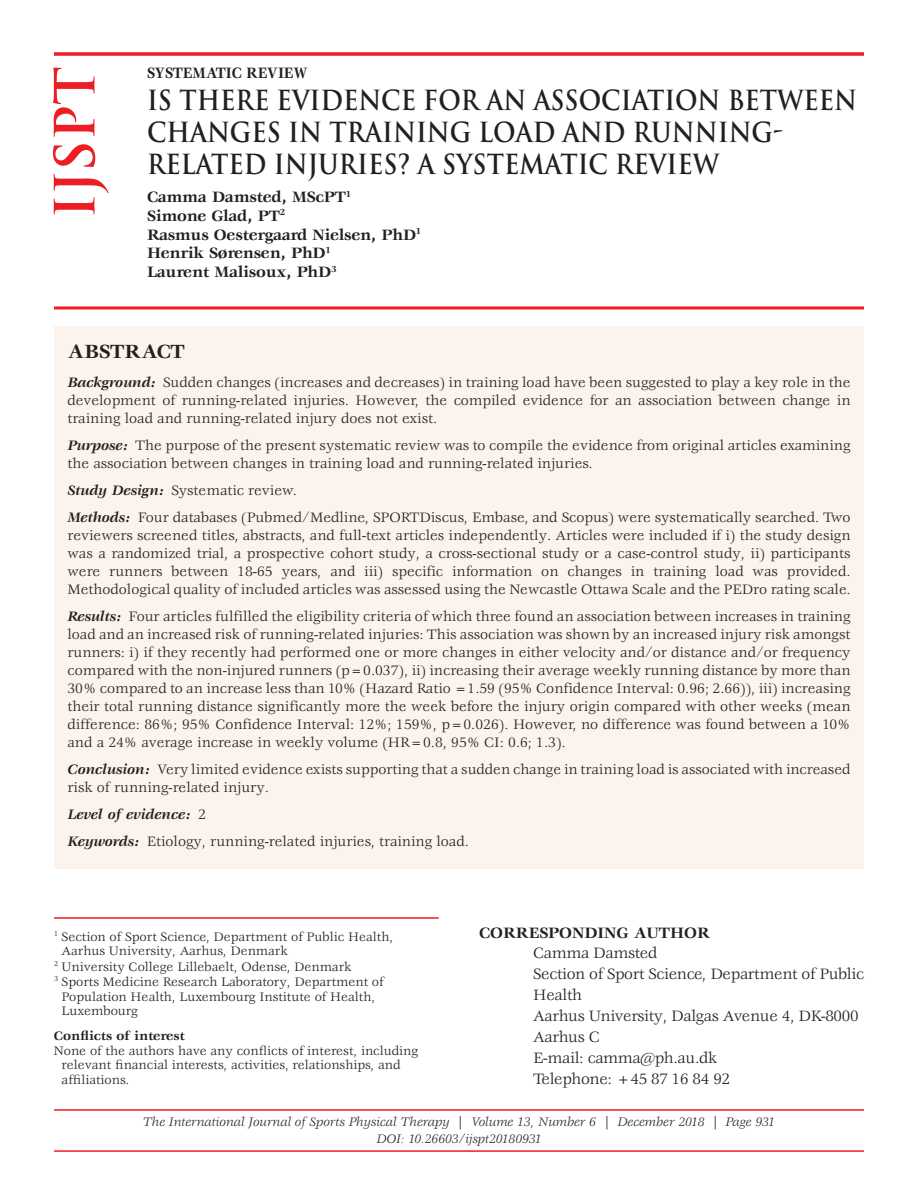
<style>
.page{position:relative;width:918px;height:1188px;background:#fff}
.page>*{position:absolute;margin:0;border:0;box-sizing:border-box;transform-origin:0 0}
.t1{font:700 54px "Trajan Pro";color:#ee1d23}
.t2{font:700 27px/32.2px "Trajan Pro";color:#231f20;scale:.9 1}
.t3{font:700 21px "Veljovic Std";color:#231f20}
.t4{font:16.5px/21px "Veljovic Std";letter-spacing:-.02em;color:#231f20}
.t5{font:700 16.5px/18.8px "Veljovic Std";letter-spacing:-.01em;color:#231f20}
.t6{font:700 16.5px "Veljovic Std";letter-spacing:-.01em;color:#231f20;scale:.9 1}
.t7{font:15px/18px "Veljovic Std";color:#231f20}
.t8{font:13.5px/15px "Veljovic Std";color:#231f20}
.t9{font:italic 13.5px/16.5px "Veljovic Std";color:#231f20;text-align:center}
.t10{font:700 13.5px "Veljovic Std";color:#231f20}
.s1{font-weight:700;font-style:italic}
</style>
<div class="page">
<div style="left:54px;top:326px;width:810px;height:542px;background:#fdf3ed"></div>
<svg style="left:54px;top:52px;width:810px;height:4px;background:#ef383e"></svg>
<hr style="left:54px;top:917px;width:385px;height:2px;background:#ee1d23">
<hr style="left:54px;top:306px;width:810px;height:3px;background:#ee1d23">
<hr style="left:54px;top:1109px;width:810px;height:2px;background:#ee1d23">
<hr style="left:54px;top:1150px;width:810px;height:2px;background:#ee1d23">
<h1 class="t1" style="left:44px;top:219px;width:154px;rotate:-90deg">IJSPT</h1>
<p class="t6" style="left:147px;top:66px;width:180px">SYSTEMATIC REVIEW</p>
<h2 class="t2" style="left:147px;top:84px;width:791px">IS THERE EVIDENCE FOR AN ASSOCIATION BETWEEN<br>CHANGES IN TRAINING LOAD AND RUNNING-<br>RELATED INJURIES? A SYSTEMATIC REVIEW</h2>
<p class="t5" style="left:147px;top:188px;width:276px">Camma Damsted, MScPT<sup>1<br></sup>Simone Glad, PT<sup>2<br></sup>Rasmus Oestergaard Nielsen, PhD<sup>1<br></sup>Henrik Sørensen, PhD<sup>1<br></sup>Laurent Malisoux, PhD<sup>3</sup></p>
<h3 class="t3" style="left:68px;top:343px;width:119px">ABSTRACT</h3>
<p class="t7" style="left:68px;top:374px;width:784px;text-align:justify"><span class="s1">Background:</span> Sudden changes (increases and decreases) in training load have been suggested to play a key role in the development of running-related injuries. However, the compiled evidence for an association between change in training load and running-related injury does not exist.</p>
<p class="t7" style="left:68px;top:437px;width:785px"><span class="s1">Purpose:</span> The purpose of the present systematic review was to compile the evidence from original articles examining the association between changes in training load and running-related injuries.</p>
<p class="t7" style="left:68px;top:478px;width:785px;line-height:27px"><span class="s1">Study Design:</span> Systematic review.<br><span class="s1">Methods:</span> Four databases (Pubmed/Medline, SPORTDiscus, Embase, and Scopus) were systematically searched. Two</p>
<p class="t7" style="left:68px;top:527px;width:785px;text-align:justify">reviewers screened titles, abstracts, and full-text articles independently. Articles were included if i) the study design was a randomized trial, a prospective cohort study, a cross-sectional study or a case-control study, ii) participants were runners between 18-65 years, and iii) specific information on changes in training load was provided.<br>Methodological quality of included articles was assessed using the Newcastle Ottawa Scale and the PEDro rating scale.</p>
<p class="t7" style="left:67px;top:608px;width:785px;text-align:justify"><span class="s1">Results:</span> Four articles fulfilled the eligibility criteria of which three found an association between increases in training load and an increased risk of running-related injuries: This association was shown by an increased injury risk amongst runners: i) if they recently had performed one or more changes in either velocity and/or distance and/or frequency compared with the non-injured runners (p=0.037), ii) increasing their average weekly running distance by more than 30% compared to an increase less than 10% (Hazard Ratio =1.59 (95% Confidence Interval: 0.96; 2.66)), iii) increasing their total running distance significantly more the week before the injury origin compared with other weeks (mean difference: 86%; 95% Confidence Interval: 12%; 159%, p=0.026). However, no difference was found between a 10% and a 24% average increase in weekly volume (HR=0.8, 95% CI: 0.6; 1.3).</p>
<p class="t7" style="left:67px;top:761px;width:784px"><span class="s1">Conclusion:</span> Very limited evidence exists supporting that a sudden change in training load is associated with increased risk of running-related injury.</p>
<p class="t7" style="left:67px;top:802px;width:403px;line-height:27px"><span class="s1">Level of evidence:</span> 2<br><span class="s1">Keywords:</span> Etiology, running-related injuries, training load.</p>
<p class="t5" style="left:479px;top:924px;width:232px">CORRESPONDING AUTHOR</p>
<p class="t4" style="left:533px;top:944px;width:332px">Camma Damsted<br>Section of Sport Science, Department of Public<br>Health<br>Aarhus University, Dalgas Avenue 4, DK-8000<br>Aarhus C<br>E-mail: camma@ph.au.dk<br>Telephone: +45 87 16 84 92</p>
<p class="t9" style="left:143px;top:1115px;width:634px">The International Journal of Sports Physical Therapy | Volume 13, Number 6 | December 2018 | Page 931<br>DOI: 10.26603/ijspt20180931</p>
<p class="t8" style="left:54px;top:930px;width:341px"><sup>1</sup> Section of Sport Science, Department of Public Health,</p>
<p class="t8" style="left:62px;top:945px;width:228px">Aarhus University, Aarhus, Denmark</p>
<p class="t8" style="left:54px;top:960px;width:299px"><sup>2</sup> University College Lillebaelt, Odense, Denmark</p>
<p class="t8" style="left:54px;top:975px;width:331px"><sup>3</sup> Sports Medicine Research Laboratory, Department of</p>
<p class="t8" style="left:62px;top:990px;width:315px">Population Health, Luxembourg Institute of Health,</p>
<p class="t8" style="left:62px;top:1005px;width:78px">Luxembourg</p>
<p class="t10" style="left:54px;top:1030px;width:132px">Conflicts of interest</p>
<p class="t8" style="left:62px;top:1044px;width:358px;text-indent:-8px">None of the authors have any conflicts of interest, including relevant financial interests, activities, relationships, and affiliations.</p>
</div>
